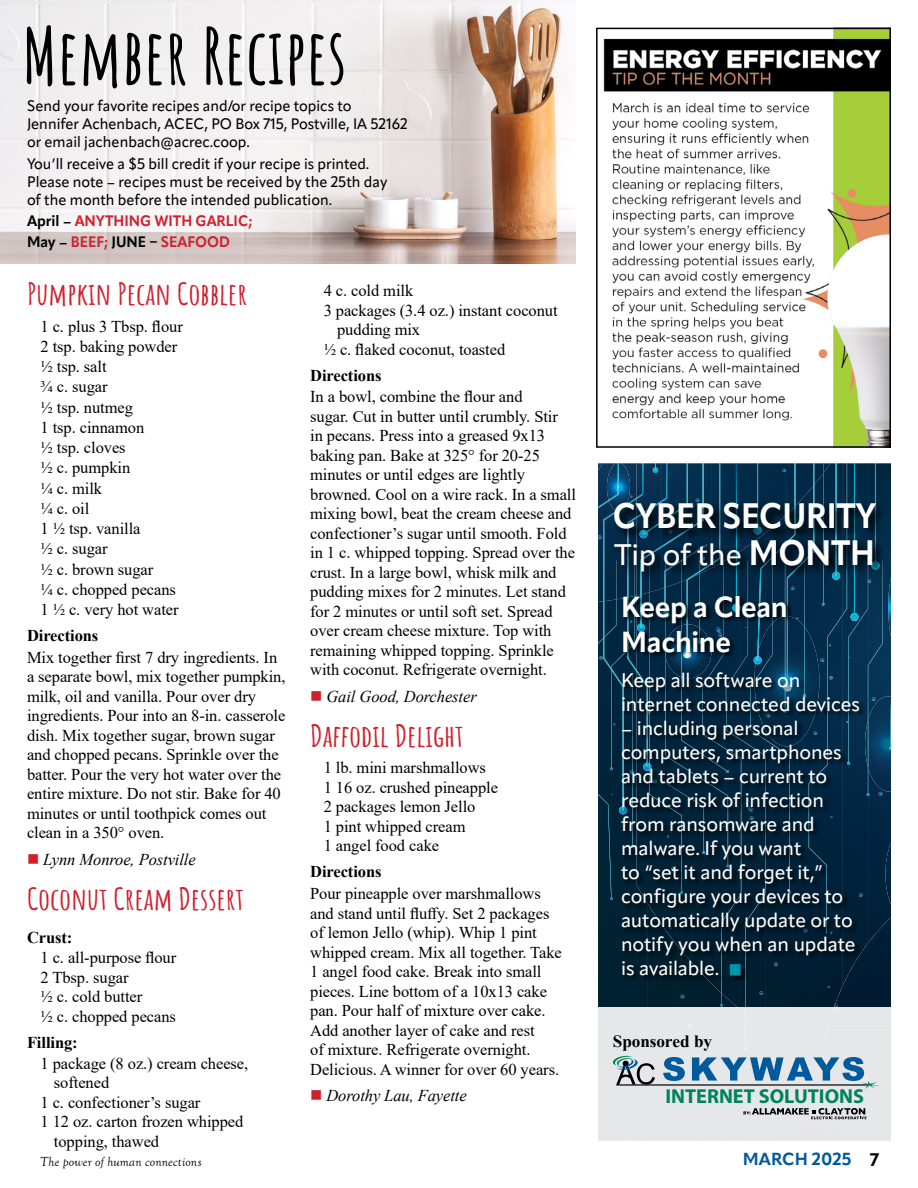
<style>
.page{position:relative;width:918px;height:1188px;background:#fff}
.page>*{position:absolute;margin:0;border:0;box-sizing:border-box;transform-origin:0 0}
.t1{font:700 76.5px "Amatic SC";color:#000}
.t2{font:700 34.95px "Apparat";letter-spacing:-.01em;color:#fff;scale:.93 1}
.t3{font:700 30px "Amatic SC";letter-spacing:-.005em;color:#d0202e;scale:1.12 1}
.t4{font:500 29.4px "Apparat";letter-spacing:-.005em;color:#fff}
.t5{font:700 28.65px/35px "Apparat";letter-spacing:-.015em;color:#fff}
.t6{font:700 20.25px "Myriad Pro";color:#008457}
.t7{font:500 19.5px/24px "Apparat";letter-spacing:-.01em;color:#fff}
.t8{font:700 17.25px "Times New Roman";color:#000}
.t9{font:700 17.25px "Apparat";letter-spacing:.01em;color:#005a9c}
.t10{font:16.5px/19.5px "Times New Roman";letter-spacing:-.005em;color:#000}
.t11{font:italic 16.5px "Times New Roman";letter-spacing:-.005em;color:#000}
.t12{font:700 16.5px "Times New Roman";letter-spacing:-.005em;color:#000}
.t13{font:500 15px/18px "Apparat";color:#000}
.t14{font:700 15px/21px "Apparat";color:#d0202e;scale:.95 1}
.t15{font:italic 13.5px "Goudy Old Style T";letter-spacing:.01em;color:#000}
.s1{color:#000}
.s2{color:#d0202e}
.s3{font-weight:700;font-size:34.95px}
.s4{color:#0095a9}
.s5{font-size:18px;color:#000}
</style>
<div class="page">
<img style="left:598px;top:644px;width:5px;height:150px">
<div style="left:598px;top:806px;width:49px;height:201px;background:#002132"></div>
<img style="left:647px;top:982px;width:25px;height:25px">
<img style="left:672px;top:982px;width:25px;height:25px">
<img style="left:697px;top:1000px;width:23px;height:7px">
<img style="left:599px;top:463px;width:38px;height:136px">
<img style="left:598px;top:470px;width:1px;height:129px">
<div style="left:603px;top:644px;width:18px;height:162px;background:#00243b"></div>
<img style="left:603px;top:498px;width:34px;height:101px">
<svg style="left:598px;top:500px;width:9px;height:8px"></svg>
<svg style="left:720px;top:1000px;width:3px;height:7px"></svg>
<img style="left:598px;top:794px;width:13px;height:103px">
<img style="left:611px;top:596px;width:10px;height:172px">
<img style="left:634px;top:583px;width:1px;height:13px">
<img style="left:598px;top:599px;width:18px;height:45px">
<img style="left:616px;top:583px;width:1px;height:17px">
<img style="left:876px;top:463px;width:15px;height:233px">
<img style="left:847px;top:463px;width:21px;height:454px">
<img style="left:817px;top:473px;width:12px;height:534px">
<img style="left:791px;top:982px;width:26px;height:25px">
<img style="left:765px;top:982px;width:26px;height:25px">
<div style="left:868px;top:792px;width:23px;height:125px;background:#002440"></div>
<img style="left:720px;top:463px;width:108px;height:10px">
<div style="left:720px;top:472px;width:66px;height:29px;background:#012a47"></div>
<img style="left:786px;top:472px;width:37px;height:25px">
<img style="left:637px;top:463px;width:3px;height:36px">
<img style="left:640px;top:463px;width:60px;height:132px">
<img style="left:700px;top:463px;width:20px;height:38px">
<img style="left:787px;top:485px;width:27px;height:111px">
<svg style="left:813px;top:463px;width:1px;height:23px"></svg>
<img style="left:794px;top:463px;width:2px;height:38px">
<img style="left:736px;top:463px;width:1px;height:38px">
<img style="left:669px;top:583px;width:13px;height:4px">
<img style="left:757px;top:463px;width:1px;height:38px">
<img style="left:854px;top:463px;width:22px;height:38px">
<img style="left:726px;top:583px;width:39px;height:424px">
<img style="left:750px;top:583px;width:40px;height:13px">
<img style="left:848px;top:583px;width:20px;height:113px">
<img style="left:828px;top:463px;width:19px;height:133px">
<img style="left:785px;top:583px;width:1px;height:13px">
<img style="left:682px;top:583px;width:45px;height:4px">
<img style="left:669px;top:587px;width:59px;height:9px">
<svg style="left:661px;top:583px;width:8px;height:9px"></svg>
<img style="left:700px;top:583px;width:1px;height:13px">
<img style="left:823px;top:474px;width:1px;height:122px">
<img style="left:804px;top:583px;width:1px;height:13px">
<img style="left:868px;top:583px;width:15px;height:210px">
<svg style="left:653px;top:463px;width:5px;height:10px"></svg>
<img style="left:607px;top:463px;width:23px;height:48px">
<img style="left:609px;top:463px;width:10px;height:38px">
<img style="left:885px;top:843px;width:6px;height:62px">
<img style="left:866px;top:696px;width:25px;height:96px">
<img style="left:890px;top:705px;width:1px;height:42px">
<img style="left:868px;top:720px;width:1px;height:48px">
<svg style="left:598px;top:463px;width:5px;height:7px"></svg>
<img style="left:888px;top:578px;width:3px;height:59px">
<div style="left:829px;top:917px;width:62px;height:90px;background:#011b32"></div>
<svg style="left:782px;top:469px;width:4px;height:3px"></svg>
<svg style="left:599px;top:656px;width:4px;height:4px"></svg>
<svg style="left:760px;top:991px;width:3px;height:4px"></svg>
<svg style="left:872px;top:697px;width:3px;height:4px"></svg>
<svg style="left:879px;top:792px;width:4px;height:4px"></svg>
<svg style="left:832px;top:1004px;width:6px;height:3px"></svg>
<svg style="left:598px;top:535px;width:3px;height:4px"></svg>
<svg style="left:619px;top:806px;width:2px;height:8px"></svg>
<div style="left:598px;top:1007px;width:293px;height:134px;background:#e5e7e9"></div>
<svg style="left:743px;top:1108px;width:124px;height:11px"></svg>
<svg style="left:613px;top:1056px;width:200px;height:30px"></svg>
<svg style="left:813px;top:1057px;width:66px;height:32px"></svg>
<svg style="left:612px;top:501px;width:276px;height:82px;background:#05293f"></svg>
<div style="left:621px;top:596px;width:245px;height:386px;background:#000;opacity:.75"></div>
<img style="left:0;top:0;width:576px;height:263px">
<img style="left:603px;top:31px;width:285px;height:414px">
<div style="left:596px;top:28px;width:295px;height:420px;border:2px solid #000"></div>
<h1 class="t1" style="left:23px;top:-3px;width:325px">Member Recipes</h1>
<p class="t13" style="left:27px;top:97px;width:382px">Send your favorite recipes and/or recipe topics to<br>Jennifer Achenbach, ACEC, PO Box 715, Postville, IA 52162 or email jachenbach@acrec.coop.</p>
<p class="t13" style="left:27px;top:155px;width:362px">You’ll receive a $5 bill credit if your recipe is printed.<br>Please note – recipes must be received by the 25th day of the month before the intended publication.</p>
<p class="t14" style="left:27px;top:210px;width:239px"><span class="s1">April –</span> ANYTHING WITH GARLIC;<br><span class="s1">May –</span> BEEF; <span class="s1">JUNE –</span> SEAFOOD</p>
<h3 class="t3" style="left:27px;top:270px;width:198px">Pumpkin Pecan Cobbler</h3>
<p class="t10" style="left:40px;top:315px;width:144px;line-height:20.2px">1 c. plus 3 Tbsp. flour<br>2 tsp. baking powder ½ tsp. salt<br>¾ c. sugar<br>½ tsp. nutmeg<br>1 tsp. cinnamon<br>½ tsp. cloves<br>½ c. pumpkin<br>¼ c. milk<br>¼ c. oil<br>1 ½ tsp. vanilla<br>½ c. sugar<br>½ c. brown sugar<br>¼ c. chopped pecans<br>1 ½ c. very hot water</p>
<p class="t12" style="left:27px;top:624px;width:73px">Directions</p>
<p class="t10" style="left:27px;top:647px;width:260px">Mix together first 7 dry ingredients. In a separate bowl, mix together pumpkin, milk, oil and vanilla. Pour over dry ingredients. Pour into an 8-in. casserole dish. Mix together sugar, brown sugar and chopped pecans. Sprinkle over the batter. Pour the very hot water over the entire mixture. Do not stir. Bake for 40 minutes or until toothpick comes out clean in a 350° oven.</p>
<p class="t11" style="left:27px;top:848px;width:170px"><span class="s2">■</span> Lynn Monroe, Postville</p>
<h3 class="t3" style="left:27px;top:876px;width:195px">Coconut Cream Dessert</h3>
<p class="t12" style="left:27px;top:925px;width:47px">Crust:</p>
<p class="t10" style="left:40px;top:948px;width:137px">1 c. all-purpose flour<br>2 Tbsp. sugar<br>½ c. cold butter<br>½ c. chopped pecans</p>
<p class="t12" style="left:27px;top:1031px;width:52px">Filling:</p>
<p class="t10" style="left:40px;top:1053px;width:209px">1 package (8 oz.) cream cheese,</p>
<p class="t10" style="left:54px;top:1072px;width:57px">softened</p>
<p class="t10" style="left:40px;top:1092px;width:161px">1 c. confectioner’s sugar</p>
<p class="t10" style="left:40px;top:1111px;width:204px">1 12 oz. carton frozen whipped</p>
<p class="t10" style="left:54px;top:1131px;width:107px">topping, thawed</p>
<p class="t10" style="left:324px;top:280px;width:91px">4 c. cold milk</p>
<p class="t10" style="left:324px;top:300px;width:236px">3 packages (3.4 oz.) instant coconut</p>
<p class="t10" style="left:337px;top:319px;width:85px">pudding mix</p>
<p class="t10" style="left:324px;top:339px;width:183px">½ c. flaked coconut, toasted</p>
<p class="t12" style="left:310px;top:363px;width:73px">Directions</p>
<p class="t10" style="left:310px;top:387px;width:267px">In a bowl, combine the flour and<br>sugar. Cut in butter until crumbly. Stir<br>in pecans. Press into a greased 9x13 baking pan. Bake at 325° for 20-25 minutes or until edges are lightly browned. Cool on a wire rack. In a small mixing bowl, beat the cream cheese and confectioner’s sugar until smooth. Fold in 1 c. whipped topping. Spread over the crust. In a large bowl, whisk milk and pudding mixes for 2 minutes. Let stand for 2 minutes or until soft set. Spread over cream cheese mixture. Top with remaining whipped topping. Sprinkle with coconut. Refrigerate overnight.</p>
<p class="t11" style="left:310px;top:685px;width:168px"><span class="s2">■</span> Gail Good, Dorchester</p>
<h3 class="t3" style="left:310px;top:713px;width:139px">Daffodil Delight</h3>
<p class="t10" style="left:324px;top:757px;width:176px">1 lb. mini marshmallows<br>1 16 oz. crushed pineapple<br>2 packages lemon Jello<br>1 pint whipped cream<br>1 angel food cake</p>
<p class="t12" style="left:310px;top:860px;width:73px">Directions</p>
<p class="t10" style="left:310px;top:883px;width:253px">Pour pineapple over marshmallows and stand until fluffy. Set 2 packages of lemon Jello (whip). Whip 1 pint whipped cream. Mix all together. Take 1 angel food cake. Break into small pieces. Line bottom of a 10x13 cake pan. Pour half of mixture over cake.<br>Add another layer of cake and rest<br>of mixture. Refrigerate overnight.<br>Delicious. A winner for over 60 years.</p>
<p class="t11" style="left:310px;top:1084px;width:158px"><span class="s2">■</span> Dorothy Lau, Fayette</p>
<h2 class="t2" style="left:613px;top:495px;width:285px">CYBER SECURITY</h2>
<h3 class="t4" style="left:614px;top:537px;width:262px">Tip of the <span class="s3">MONTH</span></h3>
<h3 class="t5" style="left:621px;top:589px;width:168px">Keep a Clean<br>Machine</h3>
<p class="t7" style="left:621px;top:668px;width:240px">Keep all software on internet connected devices</p>
<p class="t7" style="left:621px;top:716px;width:236px">– including personal computers, smartphones and tablets – current to reduce risk of infection from ransomware and malware. If you want<br>to “set it and forget it,” configure your devices to automatically update or to notify you when an update is available. <span class="s4">■</span></p>
<p class="t8" style="left:613px;top:1029px;width:101px">Sponsored by</p>
<p class="t6" style="left:665px;top:1083px;width:200px">INTERNET SOLUTIONS</p>
<p class="t15" style="left:40px;top:1154px;width:163px">The power of human connections</p>
<p class="t9" style="left:743px;top:1149px;width:138px">MARCH 2025 <span class="s5">7</span></p>
</div>
